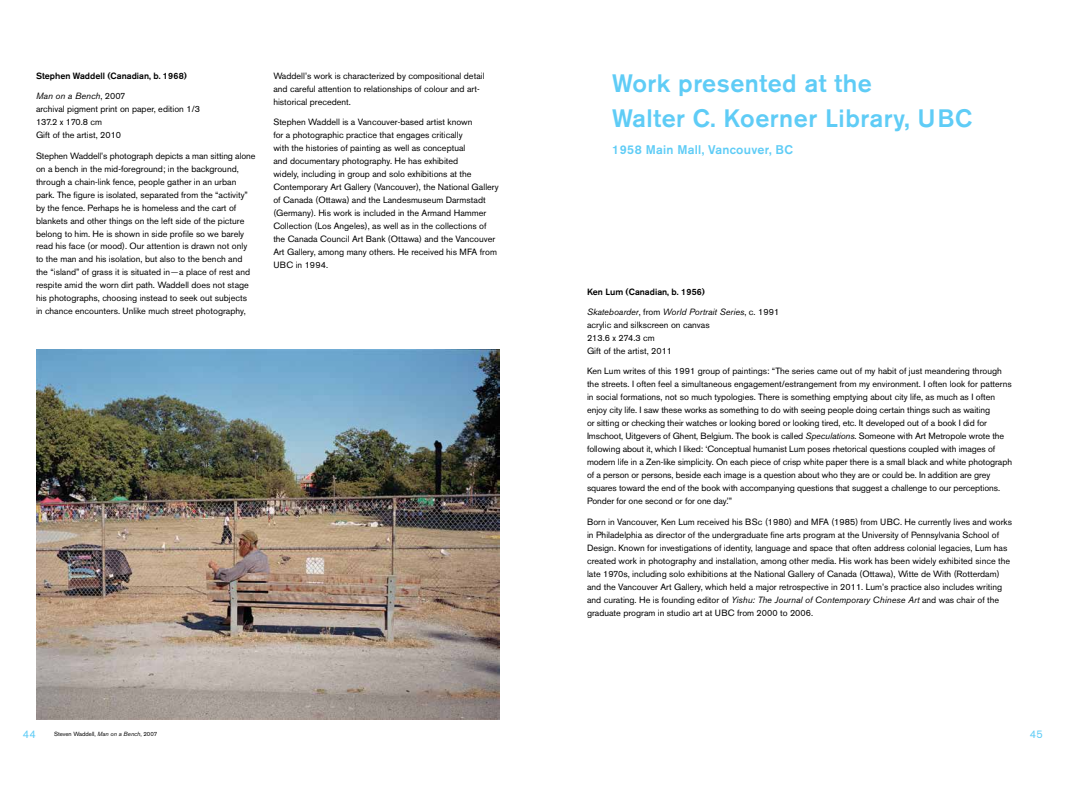
<style>
.page{position:relative;width:1066px;height:792px;background:#fff}
.page>*{position:absolute;margin:0;border:0;box-sizing:border-box;transform-origin:0 0}
.t1{font:500 25px/35px "Akzidenz Grotesk BE";letter-spacing:.02em;color:#5fccf6}
.t2{font:500 12.5px "Akzidenz Grotesk BE";letter-spacing:.02em;color:#5fccf6}
.t3{font:11px "Akzidenz Grotesk BE";color:#5fccf6}
.t4{font:9px/13px "Akzidenz Grotesk BE";color:#000}
.t5{font:500 9px "Akzidenz Grotesk BE";color:#000}
.t6{font:6px "Akzidenz Grotesk BE";color:#000}
.s1{font-style:italic}
.s2{font-family:"Akzidenz Grotesk";font-weight:300}
</style>
<div class="page">
<img style="left:36px;top:349px;width:464px;height:371px">
<p class="t5" style="left:36px;top:70px;width:152px">Stephen Waddell (Canadian, b. 1968)</p>
<p class="t4" style="left:36px;top:90px;width:165px"><span class="s1">Man on a Bench</span>, 2007<br>archival pigment print on paper, edition 1/3<br>137.2 x 170.8 cm<br>Gift of the artist, 2010</p>
<p class="t4" style="left:36px;top:149px;width:221px">Stephen Waddell’s photograph depicts a man sitting alone on a bench in the mid-foreground; in the background, through a chain-link fence, people gather in an urban park. The figure is isolated, separated from the “activity” by the fence. Perhaps he is homeless and the cart of blankets and other things on the left side of the picture belong to him. He is shown in side profile so we barely read his face (or mood). Our attention is drawn not only to the man and his isolation, but also to the bench and the “island” of grass it is situated in<span class="s2">—</span>a place of rest and respite amid the worn dirt path. Waddell does not stage his photographs, choosing instead to seek out subjects in chance encounters. Unlike much street photography,</p>
<p class="t4" style="left:273px;top:69px;width:213px">Waddell’s work is characterized by compositional detail and careful attention to relationships of colour and art&shy;historical precedent.</p>
<p class="t4" style="left:273px;top:115px;width:227px">Stephen Waddell is a Vancouver-based artist known<br>for a photographic practice that engages critically<br>with the histories of painting as well as conceptual<br>and documentary photography. He has exhibited<br>widely, including in group and solo exhibitions at the Contemporary Art Gallery (Vancouver), the National Gallery of Canada (Ottawa) and the Landesmuseum Darmstadt (Germany). His work is included in the Armand Hammer Collection (Los Angeles), as well as in the collections of the Canada Council Art Bank (Ottawa) and the Vancouver Art Gallery, among many others. He received his MFA from UBC in 1994.</p>
<h1 class="t1" style="left:612px;top:65px;width:361px">Work presented at the<br>Walter C. Koerner Library, UBC</h1>
<h2 class="t2" style="left:612px;top:142px;width:182px">1958 Main Mall, Vancouver, BC</h2>
<p class="t5" style="left:587px;top:286px;width:120px">Ken Lum (Canadian, b. 1956)</p>
<p class="t4" style="left:587px;top:306px;width:194px"><span class="s1">Skateboarder</span>, from <span class="s1">World Portrait Series</span>, c. 1991 acrylic and silkscreen on canvas<br>213.6 x 274.3 cm<br>Gift of the artist, 2011</p>
<p class="t4" style="left:587px;top:365px;width:426px">Ken Lum writes of this 1991 group of paintings: “The series came out of my habit of just meandering through the streets. I often feel a simultaneous engagement/estrangement from my environment. I often look for patterns in social formations, not so much typologies. There is something emptying about city life, as much as I often enjoy city life. I saw these works as something to do with seeing people doing certain things such as waiting<br>or sitting or checking their watches or looking bored or looking tired, etc. It developed out of a book I did for Imschoot, Uitgevers of Ghent, Belgium. The book is called <span class="s1">Speculations</span>. Someone with Art Metropole wrote the following about it, which I liked: ‘Conceptual humanist Lum poses rhetorical questions coupled with images of modern life in a Zen-like simplicity. On each piece of crisp white paper there is a small black and white photograph of a person or persons, beside each image is a question about who they are or could be. In addition are grey squares toward the end of the book with accompanying questions that suggest a challenge to our perceptions.<br>Ponder for one second or for one day.’”</p>
<p class="t4" style="left:587px;top:515px;width:426px">Born in Vancouver, Ken Lum received his BSc (1980) and MFA (1985) from UBC. He currently lives and works in Philadelphia as director of the undergraduate fine arts program at the University of Pennsylvania School of Design. Known for investigations of identity, language and space that often address colonial legacies, Lum has created work in photography and installation, among other media. His work has been widely exhibited since the late 1970s, including solo exhibitions at the National Gallery of Canada (Ottawa), Witte de With (Rotterdam) and the Vancouver Art Gallery, which held a major retrospective in 2011. Lum’s practice also includes writing and curating. He is founding editor of <span class="s1">Yishu: The Journal of Contemporary Chinese Art</span> and was chair of the graduate program in studio art at UBC from 2000 to 2006.</p>
<p class="t3" style="left:23px;top:728px;width:15px">44</p>
<p class="t3" style="left:1030px;top:728px;width:14px">45</p>
<p class="t6" style="left:54px;top:730px;width:105px">Steven Waddell, <span class="s1">Man on a Bench</span>, 2007</p>
</div>
